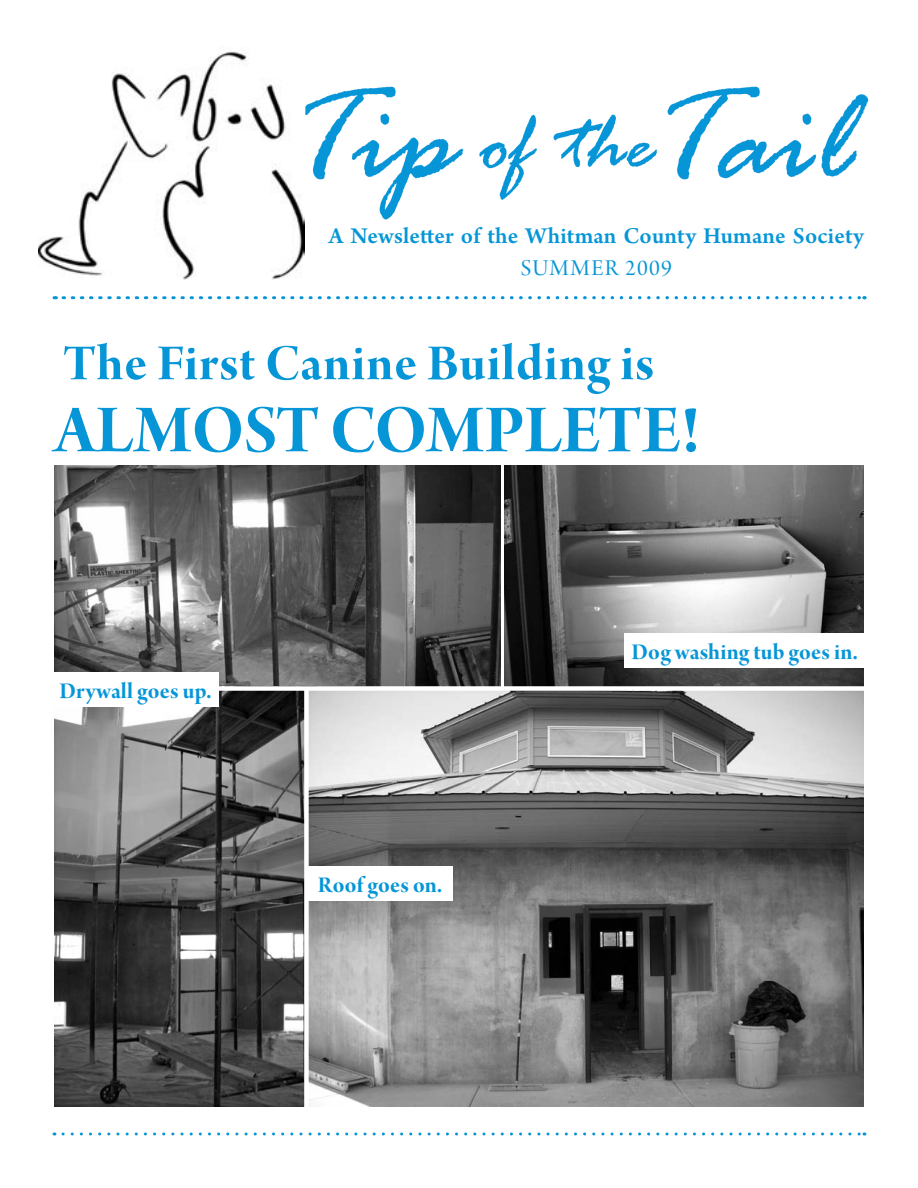
<style>
.page{position:relative;width:918px;height:1188px;background:#fff}
.page>*{position:absolute;margin:0;border:0;box-sizing:border-box;transform-origin:0 0}
.Body_Copy{font:72px "Arno Pro Bold Display";color:#0696d7}
.Body_Copy-2{font:54px "Arno Pro Bold Display";letter-spacing:.015em;color:#0696d7}
.Body_Copy-3{font:24px "Arno Pro Bold Display";letter-spacing:.005em;color:#0696d7}
.t1{font:600 24px "Arno Pro";letter-spacing:.01em;color:#0696d7}
.t2{font:24px "Arno Pro Display";letter-spacing:.055em;color:#0696d7}
</style>
<div class="page">
<img style="left:54px;top:466px;width:446px;height:220px">
<img style="left:505px;top:466px;width:359px;height:220px">
<img style="left:54px;top:691px;width:250px;height:416px">
<img style="left:306px;top:86px;width:562px;height:133px">
<svg style="left:63px;top:1132px;width:802px;height:4px"></svg>
<svg style="left:63px;top:296px;width:802px;height:3px"></svg>
<img style="left:38px;top:51px;width:267px;height:229px">
<img style="left:309px;top:691px;width:555px;height:416px">
<div style="left:624px;top:633px;width:242px;height:35px;background:#fff"></div>
<div style="left:308px;top:867px;width:144px;height:34px;background:#fff"></div>
<div style="left:52px;top:672px;width:166px;height:35px;background:#fff"></div>
<p class="t1" style="left:328px;top:222px;width:537px">A Newsletter of the Whitman County Humane Society</p>
<p class="t2" style="left:521px;top:255px;width:152px">Summer 2009</p>
<p class="Body_Copy-2" style="left:63px;top:333px;width:593px">The First Canine Building is</p>
<p class="Body_Copy" style="left:54px;top:390px;width:647px">Almost Complete!</p>
<p class="Body_Copy-3" style="left:59px;top:677px;width:153px">Drywall goes up.</p>
<p class="Body_Copy-3" style="left:318px;top:872px;width:126px">Roof goes on.</p>
<p class="Body_Copy-3" style="left:631px;top:638px;width:228px">Dog washing tub goes in.</p>
</div>
